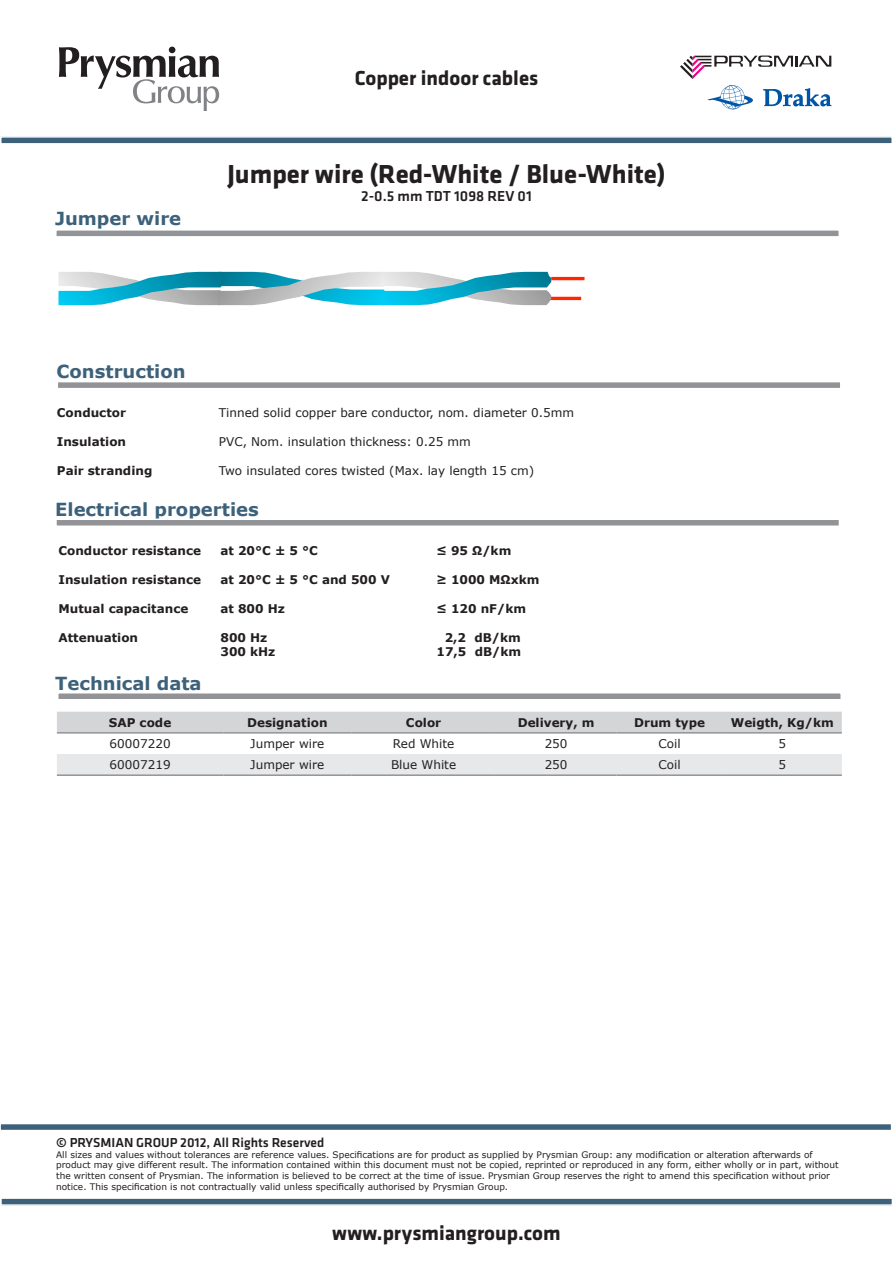
<style>
.page{position:relative;width:893px;height:1263px;background:#fff}
.page>*{position:absolute;margin:0;border:0;box-sizing:border-box;transform-origin:0 0}
.t1{font:700 27px "Klavika";color:#231f20}
.t2{font:700 21px "Klavika";color:#231f20}
.t3{font:700 18px "Verdana";color:#3d617a}
.t4{font:500 15px "Klavika";color:#231f20}
.t5{font:500 13.5px "Klavika";color:#231f20}
.t6{font:700 12px "Verdana";color:#231f20}
.t7{font:12px "Verdana";color:#231f20}
.t8{font:9px/10.8px "Verdana";color:#231f20}
</style>
<div class="page">
<svg style="left:59px;top:47px;width:160px;height:63px"></svg>
<svg style="left:680px;top:56px;width:151px;height:23px"></svg>
<svg style="left:707px;top:85px;width:46px;height:24px"></svg>
<svg style="left:763px;top:88px;width:68px;height:18px"></svg>
<div style="left:1px;top:137px;width:891px;height:7px;background:#3d617a"></div>
<div style="left:0;top:136px;width:893px;height:9px;border:2px solid #fff"></div>
<svg style="left:58px;top:382px;width:782px;height:6px;fill:#919396"></svg>
<div style="left:1px;top:1198px;width:891px;height:7px;background:#3d617a"></div>
<div style="left:0;top:1197px;width:893px;height:9px;border:2px solid #fff"></div>
<div style="left:0;top:1123px;width:892px;height:7px;background:#3d617a"></div>
<div style="left:0;top:1123px;width:892px;height:8px;border:2px solid #fff"></div>
<div style="left:55px;top:229px;width:785px;height:9px;background:#919396;border:2px solid #fff"></div>
<div style="left:55px;top:518px;width:785px;height:9px;background:#919396;border:2px solid #fff"></div>
<hr style="left:551px;top:277px;width:33px;height:3px;background:#ff2600">
<hr style="left:548px;top:297px;width:33px;height:3px;background:#ff2600">
<img style="left:225px;top:272px;width:156px;height:33px">
<img style="left:58px;top:272px;width:167px;height:33px">
<img style="left:381px;top:272px;width:170px;height:33px">
<div style="left:57px;top:712px;width:785px;height:20px;background:#d4d5d7"></div>
<div style="left:57px;top:754px;width:785px;height:20px;background:#e7e8e9"></div>
<hr style="left:57px;top:732px;width:166px;height:2px;background:#919396">
<hr style="left:223px;top:732px;width:128px;height:2px;background:#919396">
<hr style="left:351px;top:732px;width:145px;height:2px;background:#919396">
<hr style="left:496px;top:732px;width:120px;height:2px;background:#919396">
<hr style="left:616px;top:732px;width:107px;height:2px;background:#919396">
<hr style="left:723px;top:732px;width:119px;height:2px;background:#919396">
<hr style="left:57px;top:774px;width:166px;height:2px;background:#919396">
<hr style="left:223px;top:774px;width:128px;height:2px;background:#919396">
<hr style="left:351px;top:774px;width:145px;height:2px;background:#919396">
<hr style="left:496px;top:774px;width:120px;height:2px;background:#919396">
<hr style="left:616px;top:774px;width:107px;height:2px;background:#919396">
<hr style="left:723px;top:774px;width:119px;height:2px;background:#919396">
<svg style="left:58px;top:693px;width:783px;height:6px;fill:#919396"></svg>
<p class="t2" style="left:355px;top:66px;width:185px">Copper indoor cables</p>
<p class="t3" style="left:55px;top:207px;width:128px">Jumper wire</p>
<p class="t1" style="left:227px;top:159px;width:440px">Jumper wire (Red-White / Blue-White(</p>
<p class="t4" style="left:361px;top:188px;width:172px">2-0.5 mm TDT 1098 REV 01</p>
<p class="t3" style="left:57px;top:360px;width:130px">Construction</p>
<p class="t6" style="left:57px;top:405px;width:71px">Conductor</p>
<p class="t7" style="left:219px;top:405px;width:357px">Tinned solid copper bare conductor, nom. diameter 0.5mm</p>
<p class="t6" style="left:57px;top:434px;width:71px">Insulation</p>
<p class="t7" style="left:219px;top:434px;width:254px">PVC, Nom. insulation thickness: 0.25 mm</p>
<p class="t6" style="left:57px;top:463px;width:97px">Pair stranding</p>
<p class="t7" style="left:219px;top:463px;width:317px">Two insulated cores twisted (Max. lay length 15 cm(</p>
<p class="t3" style="left:55px;top:497px;width:205px">Electrical properties</p>
<p class="t6" style="left:58px;top:543px;width:144px">Conductor resistance</p>
<p class="t6" style="left:220px;top:543px;width:99px">at 20°C ± 5 C°</p>
<p class="t6" style="left:436px;top:543px;width:76px">≤ 95 Ω/km</p>
<p class="t6" style="left:58px;top:572px;width:144px">Insulation resistance</p>
<p class="t6" style="left:220px;top:572px;width:171px">at 20°C ± 5 C° and 500 V</p>
<p class="t6" style="left:436px;top:572px;width:105px">≥ 1000 MΩxkm</p>
<p class="t6" style="left:58px;top:601px;width:131px">Mutual capacitance</p>
<p class="t6" style="left:220px;top:601px;width:66px">at 800 Hz</p>
<p class="t6" style="left:436px;top:601px;width:91px">≤ 120 nF/km</p>
<p class="t6" style="left:58px;top:630px;width:81px">Attenuation</p>
<p class="t6" style="left:220px;top:630px;width:48px">800 Hz</p>
<p class="t6" style="left:445px;top:630px;width:23px">2,2</p>
<p class="t6" style="left:474px;top:630px;width:48px">dB/km</p>
<p class="t6" style="left:220px;top:644px;width:56px">300 kHz</p>
<p class="t6" style="left:436px;top:644px;width:31px">17,5</p>
<p class="t6" style="left:475px;top:644px;width:48px">dB/km</p>
<p class="t3" style="left:55px;top:672px;width:148px">Technical data</p>
<p class="t6" style="left:109px;top:715px;width:64px">SAP code</p>
<p class="t6" style="left:247px;top:715px;width:82px">Designation</p>
<p class="t6" style="left:406px;top:715px;width:37px">Color</p>
<p class="t6" style="left:518px;top:715px;width:78px">Delivery m,</p>
<p class="t7" style="left:110px;top:736px;width:63px">60007220</p>
<p class="t7" style="left:110px;top:757px;width:63px">60007219</p>
<p class="t7" style="left:250px;top:736px;width:76px">Jumper wire</p>
<p class="t7" style="left:250px;top:757px;width:76px">Jumper wire</p>
<p class="t7" style="left:393px;top:736px;width:63px">Red White</p>
<p class="t7" style="left:391px;top:757px;width:67px">Blue White</p>
<p class="t7" style="left:545px;top:736px;width:24px">250</p>
<p class="t7" style="left:545px;top:757px;width:24px">250</p>
<p class="t6" style="left:634px;top:715px;width:72px">Drum type</p>
<p class="t6" style="left:731px;top:715px;width:105px">Weigth, Kg/km</p>
<p class="t7" style="left:658px;top:736px;width:24px">Coil</p>
<p class="t7" style="left:779px;top:736px;width:9px">5</p>
<p class="t7" style="left:658px;top:757px;width:24px">Coil</p>
<p class="t7" style="left:779px;top:757px;width:9px">5</p>
<p class="t5" style="left:56px;top:1135px;width:270px">© PRYSMIAN GROUP 2012, All Rights Reserved</p>
<p class="t8" style="left:56px;top:1149px;width:784px">All sizes and values without tolerances are reference values. Specifications are for product as supplied by Prysmian Group: any modification or alteration afterwards of product may give different result. The information contained within this document must not be copied, reprinted or reproduced in any form, either wholly or in part, without the written consent of Prysmian. The information is believed to be correct at the time of issue. Prysmian Group reserves the right to amend this specification without prior notice. This specification is not contractually valid unless specifically authorised by Prysmian Group.</p>
<p class="t2" style="left:332px;top:1221px;width:230px">www.prysmiangroup.com</p>
</div>
